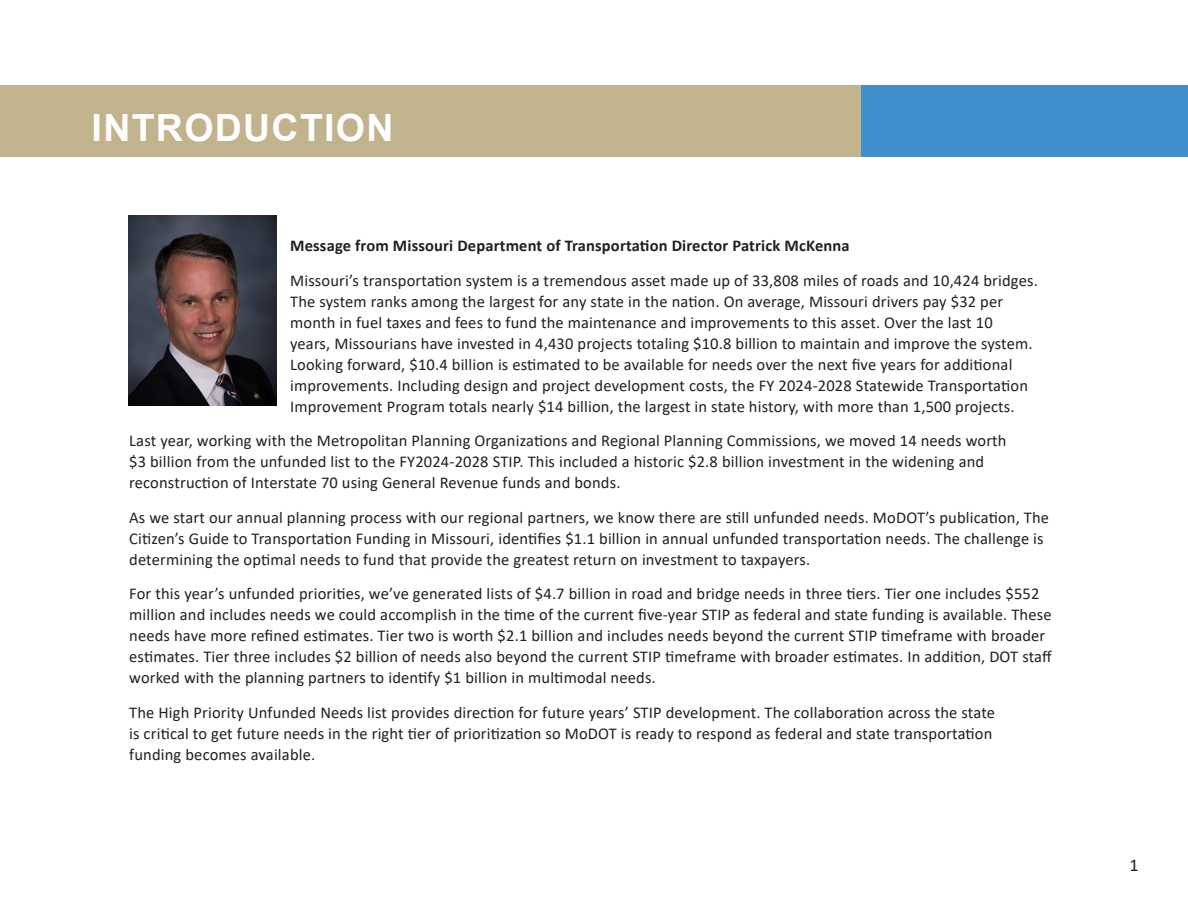
<style>
.page{position:relative;width:1188px;height:918px;background:#fff}
.page>*{position:absolute;margin:0;border:0;box-sizing:border-box;transform-origin:0 0}
.t1{font:700 37.5px "Arial";letter-spacing:.035em;color:#fff}
.t2{font:18px "Calibri";color:#231f20}
.t3{font:16.5px/21px "Calibri";letter-spacing:.01em;color:#231f20}
.t4{font:700 16.5px "Calibri";letter-spacing:.01em;color:#231f20}
</style>
<div class="page">
<div style="left:0;top:85px;width:862px;height:72px;background:#c1b38c"></div>
<div style="left:862px;top:85px;width:326px;height:72px;background:#418ecc"></div>
<img style="left:128px;top:215px;width:149px;height:190px">
<h1 class="t1" style="left:92px;top:101px;width:303px">INTRODUCTION</h1>
<p class="t4" style="left:290px;top:234px;width:561px">Message from Missouri Department of Transportation Director Patrick McKenna</p>
<p class="t3" style="left:290px;top:269px;width:749px">Missouri’s transportation system is a tremendous asset made up of 33,808 miles of roads and 10,424 bridges.<br>The system ranks among the largest for any state in the nation. On average, Missouri drivers pay $32 per month in fuel taxes and fees to fund the maintenance and improvements to this asset. Over the last 10<br>years, Missourians have invested in 4,430 projects totaling $10.8 billion to maintain and improve the system.<br>Looking forward, $10.4 billion is estimated to be available for needs over the next five years for additional improvements. Including design and project development costs, the FY 2024-2028 Statewide Transportation Improvement Program totals nearly $14 billion, the largest in state history, with more than 1,500 projects.</p>
<p class="t3" style="left:129px;top:430px;width:879px">Last year, working with the Metropolitan Planning Organizations and Regional Planning Commissions, we moved 14 needs worth $3 billion from the unfunded list to the FY2024-2028 STIP. This included a historic $2.8 billion investment in the widening and reconstruction of Interstate 70 using General Revenue funds and bonds.</p>
<p class="t3" style="left:129px;top:506px;width:921px">As we start our annual planning process with our regional partners, we know there are still unfunded needs. MoDOT’s publication, The<br>Citizen’s Guide to Transportation Funding in Missouri, identifies $1.1 billion in annual unfunded transportation needs. The challenge is determining the optimal needs to fund that provide the greatest return on investment to taxpayers.</p>
<p class="t3" style="left:129px;top:583px;width:924px">For this year’s unfunded priorities, we’ve generated lists of $4.7 billion in road and bridge needs in three tiers. Tier one includes $552 million and includes needs we could accomplish in the time of the current five-year STIP as federal and state funding is available. These needs have more refined estimates. Tier two is worth $2.1 billion and includes needs beyond the current STIP timeframe with broader estimates. Tier three includes $2 billion of needs also beyond the current STIP timeframe with broader estimates. In addition, DOT staff worked with the planning partners to identify $1 billion in multimodal needs.</p>
<p class="t3" style="left:129px;top:701px;width:867px">The High Priority Unfunded Needs list provides direction for future years’ STIP development. The collaboration across the state is critical to get future needs in the right tier of prioritization so MoDOT is ready to respond as federal and state transportation funding becomes available.</p>
<p class="t2" style="left:1129px;top:852px;width:11px">1</p>
</div>
